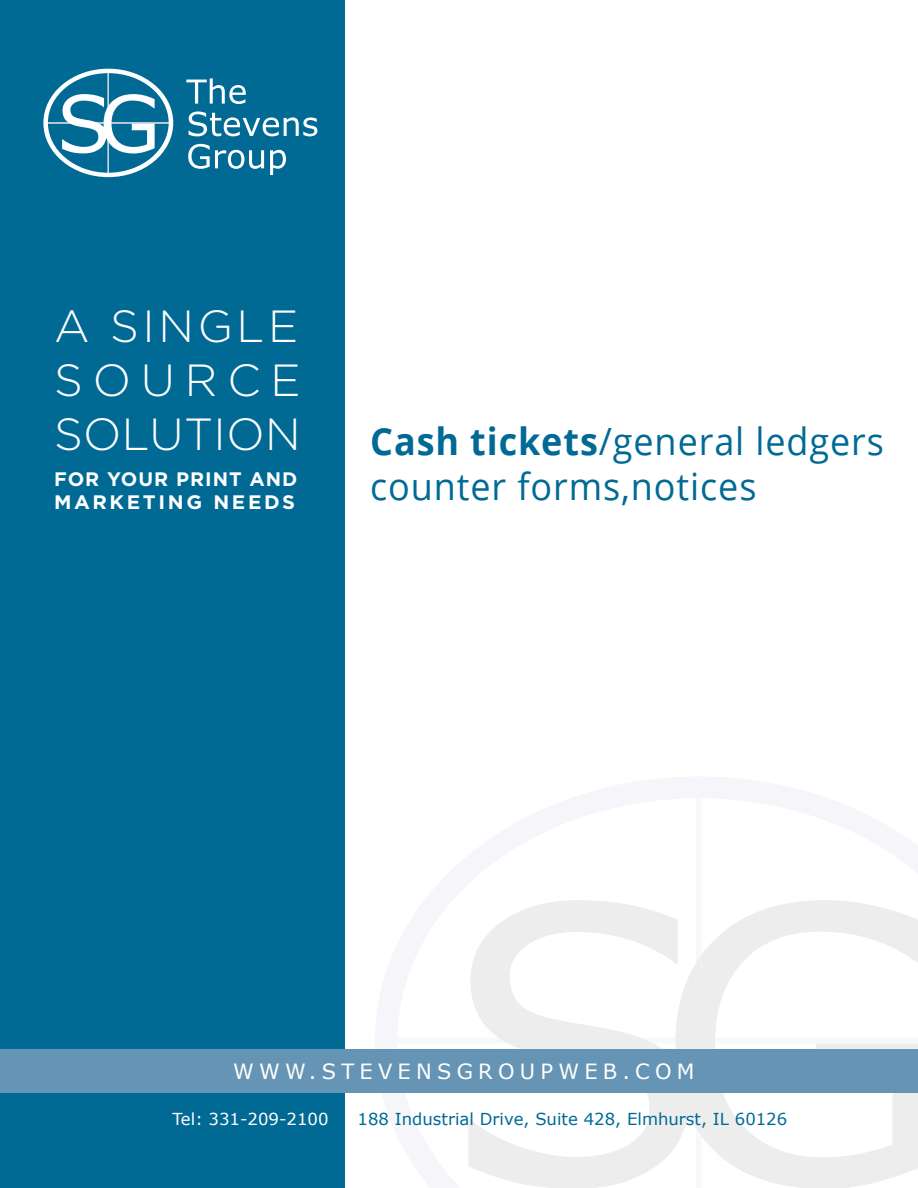
<style>
.page{position:relative;width:918px;height:1188px;background:#fff}
.page>*{position:absolute;margin:0;border:0;box-sizing:border-box;transform-origin:0 0}
.t1{font:300 45px/54px "Gotham";letter-spacing:.08em;color:#fff;text-align:justify}
.t2{font:37.5px/45px "Open Sans";letter-spacing:.025em;color:#006a95;scale:.96 1}
.t3{font:21px "Verdana";letter-spacing:.25em;color:#fff}
.t4{font:700 19.5px/23.4px "Gotham";letter-spacing:.12em;color:#fff}
.t5{font:16.5px "Verdana";color:#006a95}
.t6{font:16.5px "Verdana";color:#fff}
.s1{font-weight:700}
</style>
<div class="page">
<svg style="left:468px;top:900px;width:450px;height:288px"></svg>
<div style="left:0;top:0;width:344px;height:1188px;background:#006a95"></div>
<svg style="left:43px;top:68px;width:275px;height:109px"></svg>
<div style="left:0;top:1049px;width:918px;height:44px;background:#6694b4"></div>
<p class="t1" style="left:54px;top:298px;width:248px">A SINGLE SOURCE SOLUTION</p>
<p class="t4" style="left:54px;top:467px;width:245px">FOR YOUR PRINT AND<br>MARKETING NEEDS</p>
<p class="t2" style="left:370px;top:418px;width:537px"><span class="s1">Cash tickets</span>/general ledgers counter forms,notices</p>
<p class="t3" style="left:233px;top:1058px;width:463px">WWW.STEVENSGROUPWEB.COM</p>
<p class="t6" style="left:173px;top:1108px;width:157px">Tel: 331-209-2100</p>
<p class="t5" style="left:358px;top:1108px;width:431px">188 Industrial Drive, Suite 428, Elmhurst, IL 60126</p>
</div>
